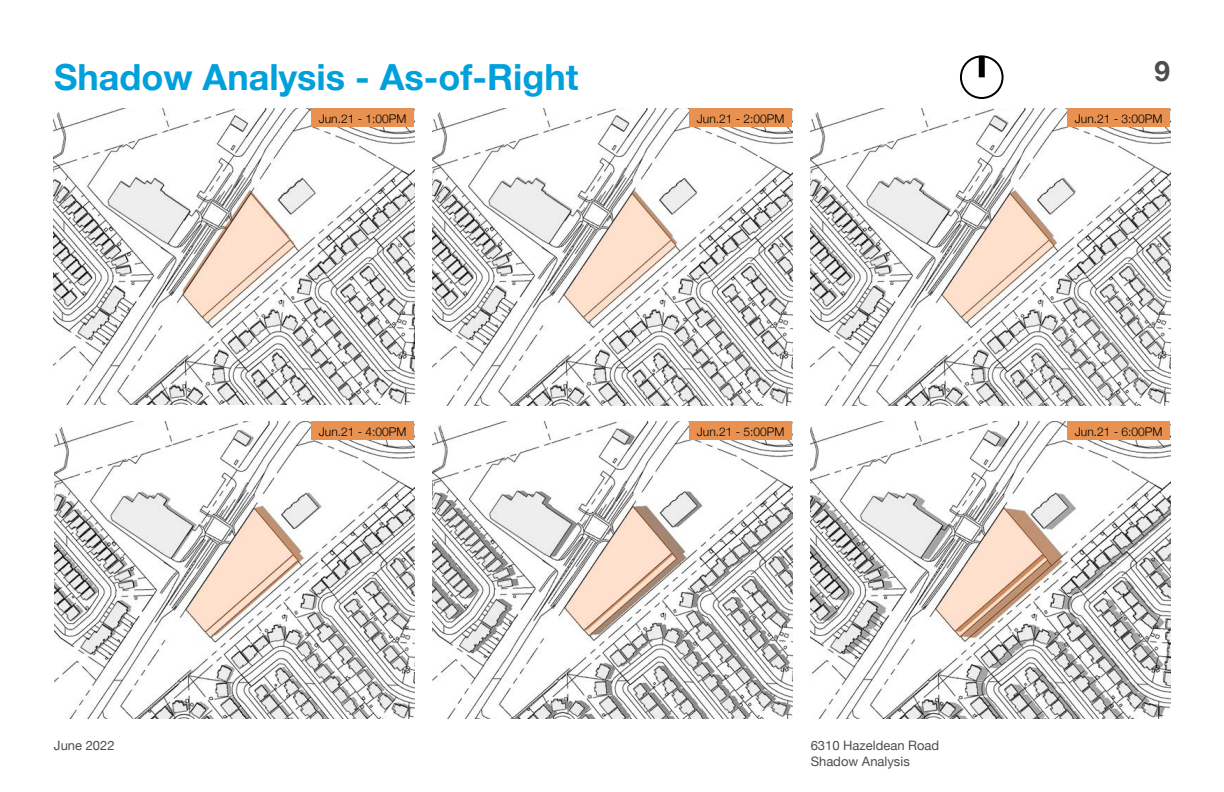
<style>
.page{position:relative;width:1224px;height:792px;background:#fff}
.page>*{position:absolute;margin:0;border:0;box-sizing:border-box;transform-origin:0 0}
.t1{font:700 36px "Helvetica Neue";color:#00a0dc}
.t2{font:700 28px "Helvetica Neue";color:#4d4d4f}
.t3{font:13px/15.6px "Helvetica Neue";color:#4d4d4f}
.t4{font:300 12px "Helvetica Neue";color:#000}
</style>
<div class="page">
<img style="left:432px;top:421px;width:360px;height:297px">
<img style="left:810px;top:421px;width:360px;height:297px">
<div style="left:689px;top:421px;width:103px;height:19px;background:#e99151"></div>
<div style="left:1067px;top:421px;width:103px;height:19px;background:#e99151"></div>
<img style="left:54px;top:108px;width:360px;height:297px">
<img style="left:432px;top:108px;width:360px;height:297px">
<img style="left:810px;top:108px;width:360px;height:297px">
<img style="left:54px;top:422px;width:360px;height:297px">
<div style="left:689px;top:108px;width:103px;height:18px;background:#e99151"></div>
<div style="left:1067px;top:108px;width:103px;height:18px;background:#e99151"></div>
<div style="left:311px;top:108px;width:103px;height:18px;background:#e99151"></div>
<div style="left:311px;top:421px;width:103px;height:19px;background:#e99151"></div>
<div style="left:960px;top:55px;width:44px;height:44px;border:2px solid #000;border-radius:50%"></div>
<div style="left:979px;top:56px;width:6px;height:21px;background:#000"></div>
<h1 class="t1" style="left:54px;top:63px;width:526px">Shadow Analysis - As-of-Right</h1>
<h2 class="t2" style="left:1154px;top:61px;width:17px">9</h2>
<p class="t4" style="left:319px;top:114px;width:89px">Jun.21 - 1:00PM</p>
<p class="t4" style="left:697px;top:114px;width:89px">Jun.21 - 2:00PM</p>
<p class="t4" style="left:1075px;top:114px;width:89px">Jun.21 - 3:00PM</p>
<p class="t4" style="left:319px;top:428px;width:89px">Jun.21 - 4:00PM</p>
<p class="t4" style="left:697px;top:428px;width:89px">Jun.21 - 5:00PM</p>
<p class="t4" style="left:1075px;top:428px;width:89px">Jun.21 - 6:00PM</p>
<p class="t3" style="left:54px;top:739px;width:62px">June 2022</p>
<p class="t3" style="left:811px;top:739px;width:130px">6310 Hazeldean Road<br>Shadow Analysis</p>
</div>
